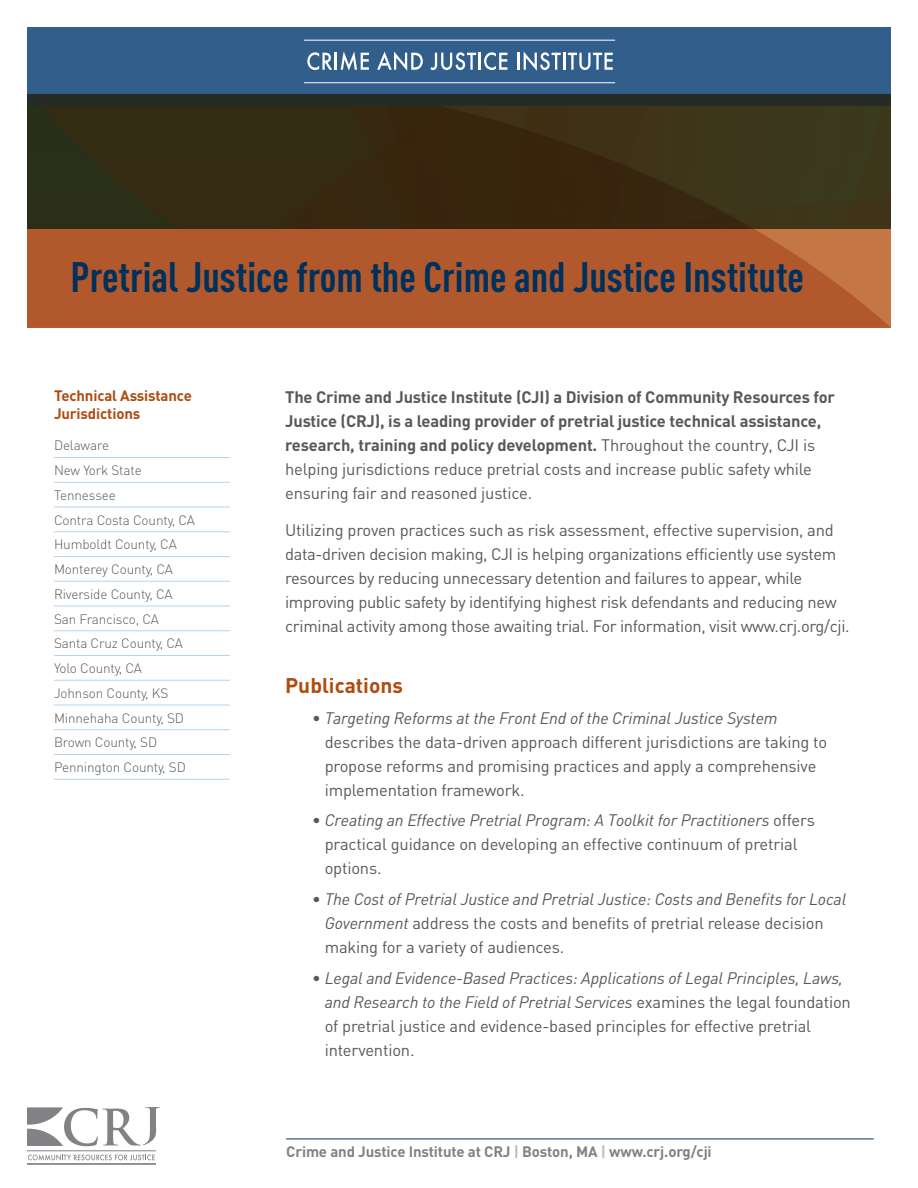
<style>
.page{position:relative;width:918px;height:1188px;background:#fff}
.page>*{position:absolute;margin:0;border:0;box-sizing:border-box;transform-origin:0 0}
.t1{font:700 42px "DIN Cond";color:#00315c}
.Sub_title_DIN{font:700 21px "DIN";color:#ae4c10}
.body_copy{font:16.5px/24px "DIN";letter-spacing:-.02em;color:#57585a}
.body_copy-2{font:700 16.5px/24px "DIN";letter-spacing:-.01em;color:#57585a}
.body_copy-3{font:italic 16.5px/24px "DIN";letter-spacing:-.01em;color:#57585a}
.body_copy-4{font:700 15px "DIN";letter-spacing:-.01em;color:#808285}
.sidebar{font:700 15px/18px "DIN Pro";letter-spacing:-.01em;color:#ae4c10}
.sidebar_line_divider{font:300 13.5px "DIN Pro";letter-spacing:-.01em;color:#57585a}
.s1{font-weight:400}
.s2{font-style:italic}
.s3{font-style:normal}
.s4{color:#bcbdc0}
</style>
<div class="page">
<div style="left:27px;top:27px;width:864px;height:78px;background:#315e8b"></div>
<hr style="left:304px;top:40px;width:311px;height:1px;background:#fff">
<svg style="left:307px;top:51px;width:62px;height:20px"></svg>
<svg style="left:377px;top:52px;width:46px;height:19px"></svg>
<svg style="left:430px;top:52px;width:77px;height:18px"></svg>
<hr style="left:517px;top:53px;width:3px;height:17px;background:#fff">
<svg style="left:524px;top:52px;width:89px;height:19px"></svg>
<hr style="left:304px;top:82px;width:311px;height:1px;background:#fff">
<hr style="left:54px;top:457px;width:176px;height:1px;background:#b4d5f0">
<hr style="left:54px;top:482px;width:176px;height:1px;background:#b4d5f0">
<hr style="left:54px;top:507px;width:176px;height:1px;background:#b4d5f0">
<hr style="left:54px;top:531px;width:176px;height:1px;background:#b4d5f0">
<hr style="left:54px;top:556px;width:176px;height:1px;background:#b4d5f0">
<hr style="left:54px;top:581px;width:176px;height:1px;background:#b4d5f0">
<hr style="left:54px;top:606px;width:176px;height:1px;background:#b4d5f0">
<hr style="left:54px;top:630px;width:176px;height:1px;background:#b4d5f0">
<hr style="left:54px;top:655px;width:176px;height:1px;background:#b4d5f0">
<hr style="left:54px;top:680px;width:176px;height:1px;background:#b4d5f0">
<hr style="left:54px;top:705px;width:176px;height:1px;background:#b4d5f0">
<hr style="left:54px;top:729px;width:176px;height:1px;background:#b4d5f0">
<hr style="left:54px;top:754px;width:176px;height:1px;background:#b4d5f0">
<hr style="left:54px;top:779px;width:176px;height:1px;background:#b4d5f0">
<svg style="left:27px;top:94px;width:864px;height:234px;background:#6a3f1f"></svg>
<hr style="left:286px;top:1139px;width:588px;height:1px;background:#00315c">
<svg style="left:27px;top:1107px;width:133px;height:39px"></svg>
<hr style="left:27px;top:1150px;width:129px;height:1px;background:#808285">
<svg style="left:28px;top:1154px;width:127px;height:7px"></svg>
<hr style="left:27px;top:1163px;width:129px;height:1px;background:#808285">
<p class="t1" style="left:71px;top:251px;width:735px">Pretrial Justice from the Crime and Justice Institute</p>
<p class="sidebar" style="left:54px;top:386px;width:139px">Technical Assistance<br>Jurisdictions</p>
<p class="sidebar_line_divider" style="left:54px;top:436px;width:57px">Delaware</p>
<p class="sidebar_line_divider" style="left:54px;top:461px;width:89px">New York State</p>
<p class="sidebar_line_divider" style="left:54px;top:486px;width:63px">Tennessee</p>
<p class="sidebar_line_divider" style="left:54px;top:511px;width:142px">Contra Costa County, CA</p>
<p class="sidebar_line_divider" style="left:54px;top:535px;width:124px">Humboldt County, CA</p>
<p class="sidebar_line_divider" style="left:54px;top:560px;width:121px">Monterey County, CA</p>
<p class="sidebar_line_divider" style="left:54px;top:585px;width:120px">Riverside County, CA</p>
<p class="sidebar_line_divider" style="left:54px;top:610px;width:106px">San Francisco, CA</p>
<p class="sidebar_line_divider" style="left:54px;top:634px;width:131px">Santa Cruz County, CA</p>
<p class="sidebar_line_divider" style="left:54px;top:659px;width:90px">Yolo County, CA</p>
<p class="sidebar_line_divider" style="left:54px;top:684px;width:116px">Johnson County, KS</p>
<p class="sidebar_line_divider" style="left:54px;top:709px;width:132px">Minnehaha County, SD</p>
<p class="sidebar_line_divider" style="left:54px;top:733px;width:105px">Brown County, SD</p>
<p class="sidebar_line_divider" style="left:54px;top:758px;width:133px">Pennington County, SD</p>
<p class="body_copy-2" style="left:285px;top:384px;width:552px">The Crime and Justice Institute (CJI) a Division of Community Resources for Justice (CRJ), is a leading provider of pretrial justice technical assistance, research, training and policy development. <span class="s1">Throughout the country, CJI is helping jurisdictions reduce pretrial costs and increase public safety while ensuring fair and reasoned justice.</span></p>
<p class="body_copy" style="left:285px;top:518px;width:566px">Utilizing proven practices such as risk assessment, effective supervision, and data-driven decision making, CJI is helping organizations efficiently use system resources by reducing unnecessary detention and failures to appear, while improving public safety by identifying highest risk defendants and reducing new criminal activity among those awaiting trial. For information, visit www.crj.org/cji.</p>
<p class="Sub_title_DIN" style="left:285px;top:671px;width:119px">Publications</p>
<p class="body_copy" style="left:325px;top:705px;width:504px;text-indent:-13px">• <span class="s2">Targeting Reforms at the Front End of the Criminal Justice System </span>describes the data-driven approach different jurisdictions are taking to propose reforms and promising practices and apply a comprehensive implementation framework.</p>
<p class="body_copy" style="left:325px;top:808px;width:492px;text-indent:-13px">• <span class="s2">Creating an Effective Pretrial Program: A Toolkit for Practitioners</span> offers practical guidance on developing an effective continuum of pretrial options.</p>
<p class="body_copy" style="left:325px;top:887px;width:523px;text-indent:-13px">• <span class="s2">The Cost of Pretrial Justice and Pretrial Justice: Costs and Benefits for Local<br>Government</span> address the costs and benefits of pretrial release decision making for a variety of audiences.</p>
<p class="body_copy-3" style="left:325px;top:965px;width:528px;text-indent:-13px"><span class="s3">•</span> Legal and Evidence-Based Practices: Applications of Legal Principles, Laws, and Research to the Field of Pretrial Services <span class="s3">examines the legal foundation of pretrial justice and evidence-based principles for effective pretrial intervention.</span></p>
<p class="body_copy-4" style="left:286px;top:1142px;width:427px">Crime and Justice Institute at CRJ <span class="s4">|</span> Boston, MA <span class="s4">|</span> www.crj.org/cji</p>
</div>
